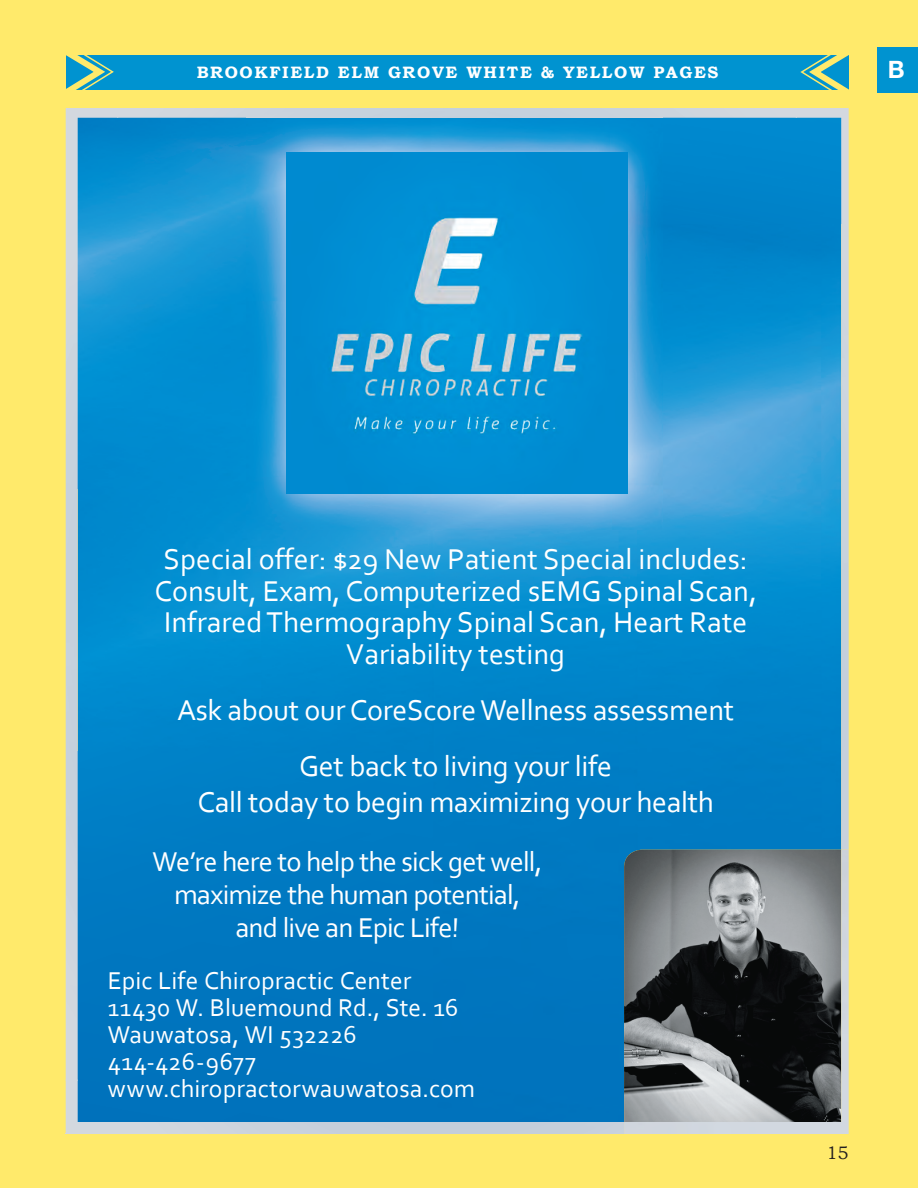
<style>
.page{position:relative;width:918px;height:1188px;background:#ffea6b}
.page>*{position:absolute;margin:0;border:0;box-sizing:border-box;transform-origin:0 0}
.t1{font:30px/31.5px "Corbel";color:#fff;text-align:center}
.t2{font:28.5px/33px "Corbel";letter-spacing:-.03em;color:#fff;text-align:center}
.t3{font:25.5px/27px "Corbel";letter-spacing:.005em;color:#fff}
.t4{font:700 24px "Helvetica Neue LT Std";color:#fff}
.t5{font:18px "Bookman Old Style";color:#231f20}
.t6{font:700 16.5px "Bookman Old Style";letter-spacing:.1em;color:#fff}
</style>
<div class="page">
<div style="left:66px;top:55px;width:783px;height:34px;background:#0093d0"></div>
<svg style="left:66px;top:55px;width:49px;height:35px"></svg>
<svg style="left:799px;top:55px;width:50px;height:35px"></svg>
<img style="left:118px;top:488px;width:316px;height:592px">
<img style="left:434px;top:529px;width:203px;height:551px">
<img style="left:637px;top:224px;width:159px;height:626px">
<img style="left:118px;top:118px;width:129px;height:370px">
<div style="left:663px;top:118px;width:133px;height:106px;background:#0085cc"></div>
<img style="left:247px;top:118px;width:416px;height:411px">
<img style="left:287px;top:153px;width:341px;height:341px">
<img style="left:66px;top:1080px;width:558px;height:54px">
<img style="left:66px;top:108px;width:52px;height:973px">
<img style="left:796px;top:108px;width:53px;height:742px">
<img style="left:117px;top:108px;width:680px;height:10px">
<img style="left:624px;top:850px;width:225px;height:284px">
<div style="left:878px;top:48px;width:40px;height:45px;background:#0093d0"></div>
<p class="t6" style="left:197px;top:63px;width:523px">BROOKFIELD ELM GROVE WHITE &amp; YELLOW PAGES</p>
<p class="t4" style="left:888px;top:54px;width:18px">B</p>
<p class="t1" style="left:154px;top:543px;width:604px">Special offer: $29 New Patient Special includes:<br>Consult, Exam, Computerized sEMG Spinal Scan, Infrared Thermography Spinal Scan, Heart Rate Variability testing</p>
<p class="t1" style="left:177px;top:681px;width:559px;line-height:56.2px">Ask about our CoreScore Wellness assessment<br>Get back to living your life</p>
<p class="t1" style="left:197px;top:786px;width:518px">Call today to begin maximizing your health</p>
<p class="t2" style="left:152px;top:844px;width:391px">We’re here to help the sick get well, maximize the human potential, and live an Epic Life!</p>
<p class="t3" style="left:108px;top:967px;width:369px">Epic Life Chiropractic Center<br>11430 W. Bluemound Rd., Ste. 16<br>Wauwatosa, WI 532226<br>414-426-9677 www.chiropractorwauwatosa.com</p>
<p class="t5" style="left:826px;top:1142px;width:24px">15</p>
</div>
